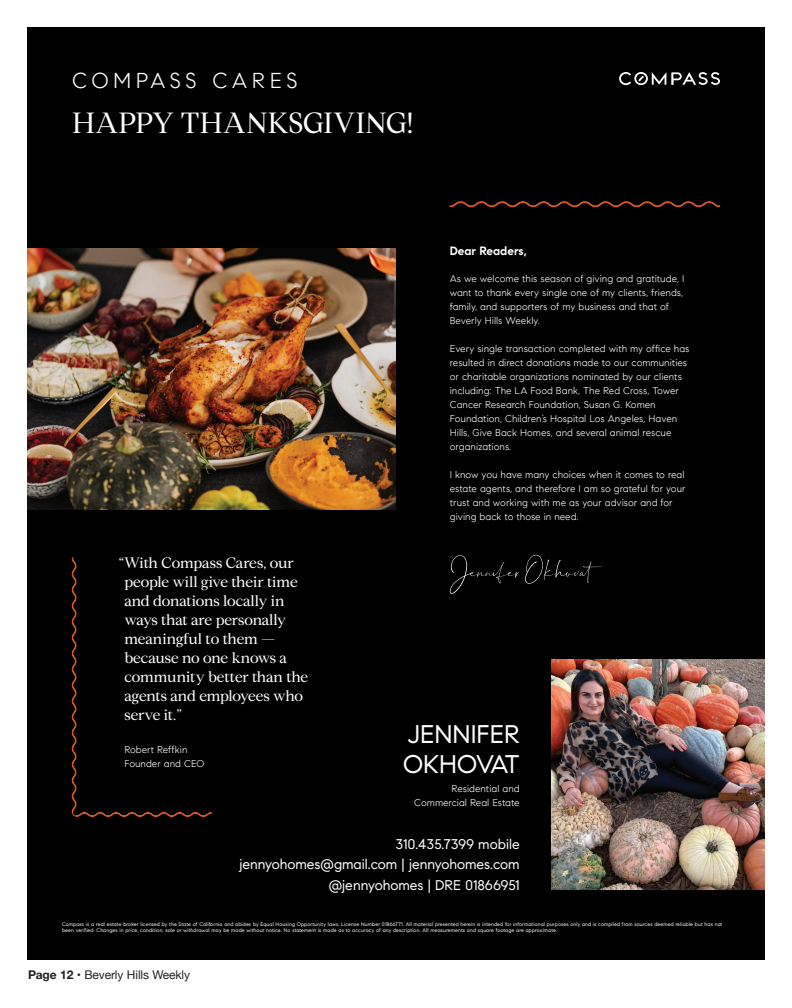
<style>
.page{position:relative;width:792px;height:1008px;background:#fff}
.page>*{position:absolute;margin:0;border:0;box-sizing:border-box;transform-origin:0 0}
.t1{font:29px "Compass Serif";letter-spacing:.01em;color:#fff}
.t2{font:25.4px/30.1px "Compass Sans";color:#fff}
.t3{font:300 22px "Compass Sans";letter-spacing:.2em;color:#fff}
.t4{font:15px/19px "Compass Serif";letter-spacing:-.015em;color:#fff}
.t5{font:14px/20.5px "Compass Sans";color:#fff;text-align:right}
.t6{font:12px "Helvetica Neue";letter-spacing:-.01em;color:#231f20}
.t7{font:700 12px "Compass Sans";color:#fff}
.t8{font:300 10px/14px "Compass Sans";color:#fff}
.t9{font:5.2px/6.2px "Compass Sans";letter-spacing:.025em;color:#fff}
.s1{font-weight:700}
</style>
<div class="page">
<div style="left:27px;top:27px;width:738px;height:932px;background:#000"></div>
<img style="left:551px;top:659px;width:214px;height:231px">
<svg style="left:619px;top:72px;width:47px;height:13px"></svg>
<svg style="left:672px;top:72px;width:48px;height:13px"></svg>
<svg style="left:450px;top:201px;width:270px;height:6px"></svg>
<svg style="left:71px;top:557px;width:141px;height:260px"></svg>
<svg style="left:450px;top:555px;width:151px;height:39px"></svg>
<img style="left:27px;top:249px;width:369px;height:261px">
<h3 class="t3" style="left:72px;top:68px;width:227px">COMPASS CARES</h3>
<h1 class="t1" style="left:72px;top:106px;width:342px">HAPPY THANKSGIVING!</h1>
<p class="t7" style="left:450px;top:243px;width:78px">Dear Readers,</p>
<p class="t8" style="left:450px;top:271px;width:236px">As we welcome this season of giving and gratitude, I want to thank every single one of my clients, friends, family, and supporters of my business and that of Beverly Hills Weekly.</p>
<p class="t8" style="left:450px;top:341px;width:241px">Every single transaction completed with my office has resulted in direct donations made to our communities or charitable organizations nominated by our clients including: The LA Food Bank, The Red Cross, Tower Cancer Research Foundation, Susan G. Komen Foundation, Children’s Hospital Los Angeles, Haven Hills, Give Back Homes, and several animal rescue organizations.</p>
<p class="t8" style="left:450px;top:467px;width:237px">I know you have many choices when it comes to real estate agents, and therefore I am so grateful for your trust and working with me as your advisor and for giving back to those in need.</p>
<h3 class="t4" style="left:124px;top:553px;width:185px;text-indent:-6px">“With Compass Cares, our people will give their time and donations locally in ways that are personally meaningful to them — because no one knows a community better than the agents and employees who serve it.”</h3>
<p class="t8" style="left:124px;top:743px;width:82px">Robert Reffkin<br>Founder and CEO</p>
<h2 class="t2" style="left:403px;top:718px;width:118px">JENNIFER<br>OKHOVAT</h2>
<p class="t8" style="left:414px;top:781px;width:107px;text-align:right">Residential and<br>Commercial Real Estate</p>
<h3 class="t5" style="left:239px;top:834px;width:282px">310.435.7399 mobile jennyohomes@gmail.com | jennyohomes.com @jennyohomes | DRE 01866951</h3>
<p class="t9" style="left:62px;top:921px;width:662px">Compass is a real estate broker licensed by the State of California and abides by Equal Housing Opportunity laws. License Number 01866771. All material presented herein is intended for informational purposes only and is compiled from sources deemed reliable but has not been verified. Changes in price, condition, sale or withdrawal may be made without notice. No statement is made as to accuracy of any description. All measurements and square footage are approximate.</p>
<p class="t6" style="left:28px;top:966px;width:164px"><span class="s1">Page 12 •</span> Beverly Hills Weekly</p>
</div>
